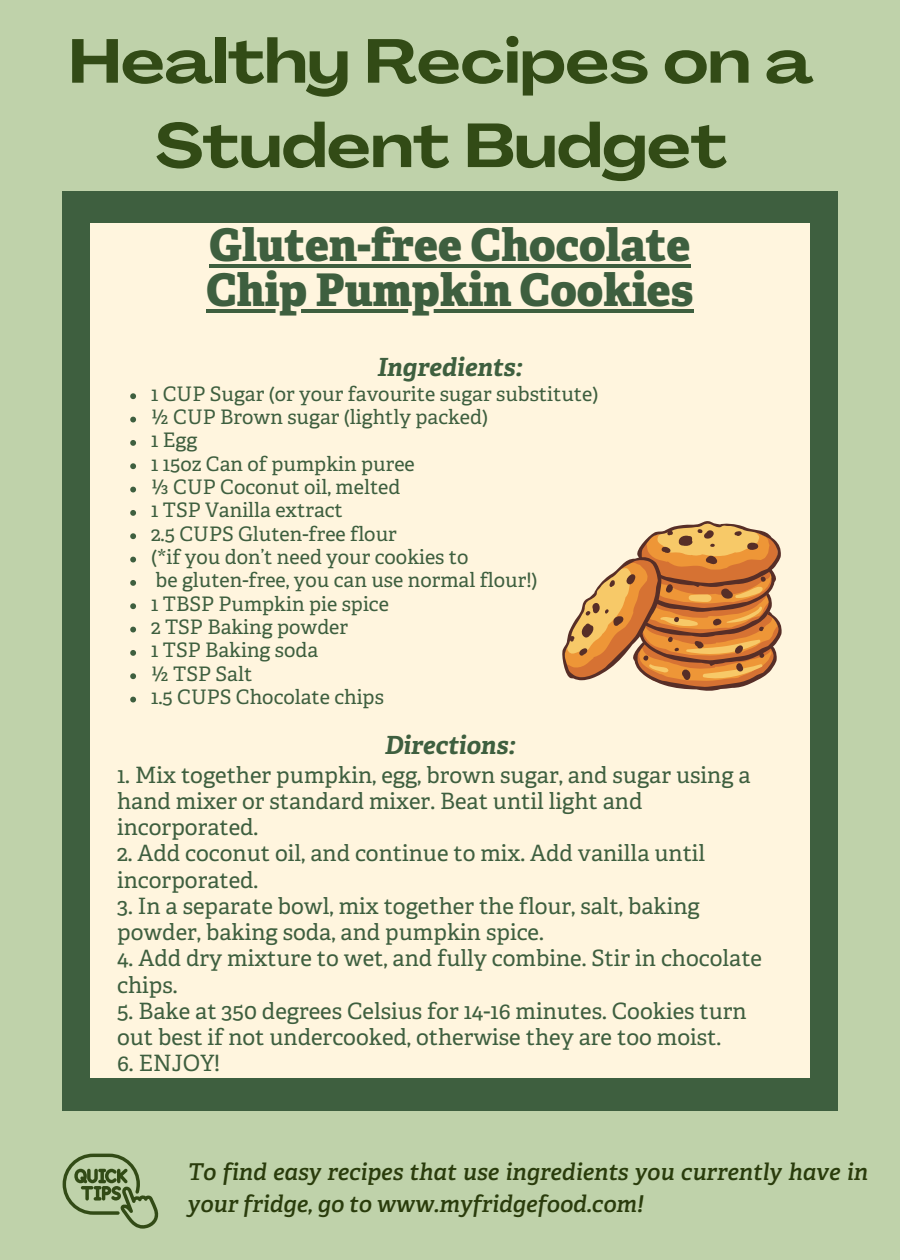
<style>
.page{position:relative;width:900px;height:1260px;background:#bfd2aa}
.page>*{position:absolute;margin:0;border:0;box-sizing:border-box;transform-origin:0 0}
.t1{font:700 expanded 61.25px/84.5px "Agrandir";color:#324b16;text-align:center}
.t2{font:800 45px/45px "Adelle";color:#3e5f3f}
.t3{font:italic 700 25px "Adelle";color:#3e5f3f}
.t4{font:italic 600 23.25px/32px "Adelle";color:#2a3c0c}
.t5{font:22.5px/26.2px "Adelle";color:#3e5f3f}
.t6{font:20px/23.2px "Adelle";color:#3e5f3f}
</style>
<div class="page">
<div style="left:63px;top:191px;width:774px;height:920px;background:#3e5f3f"></div>
<div style="left:90px;top:223px;width:719px;height:854px;background:#fff5de"></div>
<svg style="left:130px;top:393px;width:6px;height:6px"></svg>
<svg style="left:130px;top:417px;width:6px;height:5px"></svg>
<svg style="left:130px;top:440px;width:6px;height:6px"></svg>
<svg style="left:130px;top:463px;width:6px;height:6px"></svg>
<svg style="left:130px;top:487px;width:6px;height:5px"></svg>
<svg style="left:130px;top:510px;width:6px;height:6px"></svg>
<svg style="left:130px;top:533px;width:6px;height:6px"></svg>
<svg style="left:130px;top:557px;width:6px;height:5px"></svg>
<svg style="left:130px;top:580px;width:6px;height:6px"></svg>
<svg style="left:130px;top:603px;width:6px;height:6px"></svg>
<svg style="left:130px;top:627px;width:6px;height:5px"></svg>
<svg style="left:130px;top:650px;width:6px;height:6px"></svg>
<svg style="left:130px;top:673px;width:6px;height:6px"></svg>
<svg style="left:130px;top:697px;width:6px;height:5px"></svg>
<svg style="left:562px;top:521px;width:220px;height:170px"></svg>
<hr style="left:209px;top:265px;width:482px;height:3px;background:#3e5f3f">
<hr style="left:206px;top:310px;width:488px;height:3px;background:#3e5f3f">
<svg style="left:63px;top:1154px;width:95px;height:75px"></svg>
<h1 class="t1" style="left:69px;top:25px;width:746px">Healthy Recipes on a<br>Student Budget</h1>
<h2 class="t2" style="left:206px;top:227px;width:489px">Gluten-free Chocolate<br>Chip Pumpkin Cookies</h2>
<p class="t3" style="left:378px;top:354px;width:146px">Ingredients:</p>
<p class="t6" style="left:151px;top:384px;width:449px">1 CUP Sugar (or your favourite sugar substitute) ½ CUP Brown sugar (lightly packed)<br>1 Egg<br>1 15oz Can of pumpkin puree<br>⅓ CUP Coconut oil, melted<br>1 TSP Vanilla extract<br>2.5 CUPS Gluten-free flour<br>(*if you don’t need your cookies to<br>be gluten-free, you can use normal flour!)<br>1 TBSP Pumpkin pie spice<br>2 TSP Baking powder<br>1 TSP Baking soda<br>½ TSP Salt<br>1.5 CUPS Chocolate chips</p>
<p class="t3" style="left:385px;top:732px;width:132px">Directions:</p>
<p class="t5" style="left:117px;top:764px;width:635px">1. Mix together pumpkin, egg, brown sugar, and sugar using a hand mixer or standard mixer. Beat until light and incorporated.</p>
<p class="t5" style="left:117px;top:843px;width:590px">2. Add coconut oil, and continue to mix. Add vanilla until incorporated.</p>
<p class="t5" style="left:117px;top:895px;width:584px">3. In a separate bowl, mix together the flour, salt, baking powder, baking soda, and pumpkin spice.</p>
<p class="t5" style="left:117px;top:948px;width:647px">4. Add dry mixture to wet, and fully combine. Stir in chocolate chips.</p>
<p class="t5" style="left:117px;top:1000px;width:631px">5. Bake at 350 degrees Celsius for 14-16 minutes. Cookies turn out best if not undercooked, otherwise they are too moist.</p>
<p class="t5" style="left:117px;top:1053px;width:105px">6. ENJOY!</p>
<p class="t4" style="left:188px;top:1158px;width:682px">To find easy recipes that use ingredients you currently have in your fridge, go to www.myfridgefood.com!</p>
</div>
